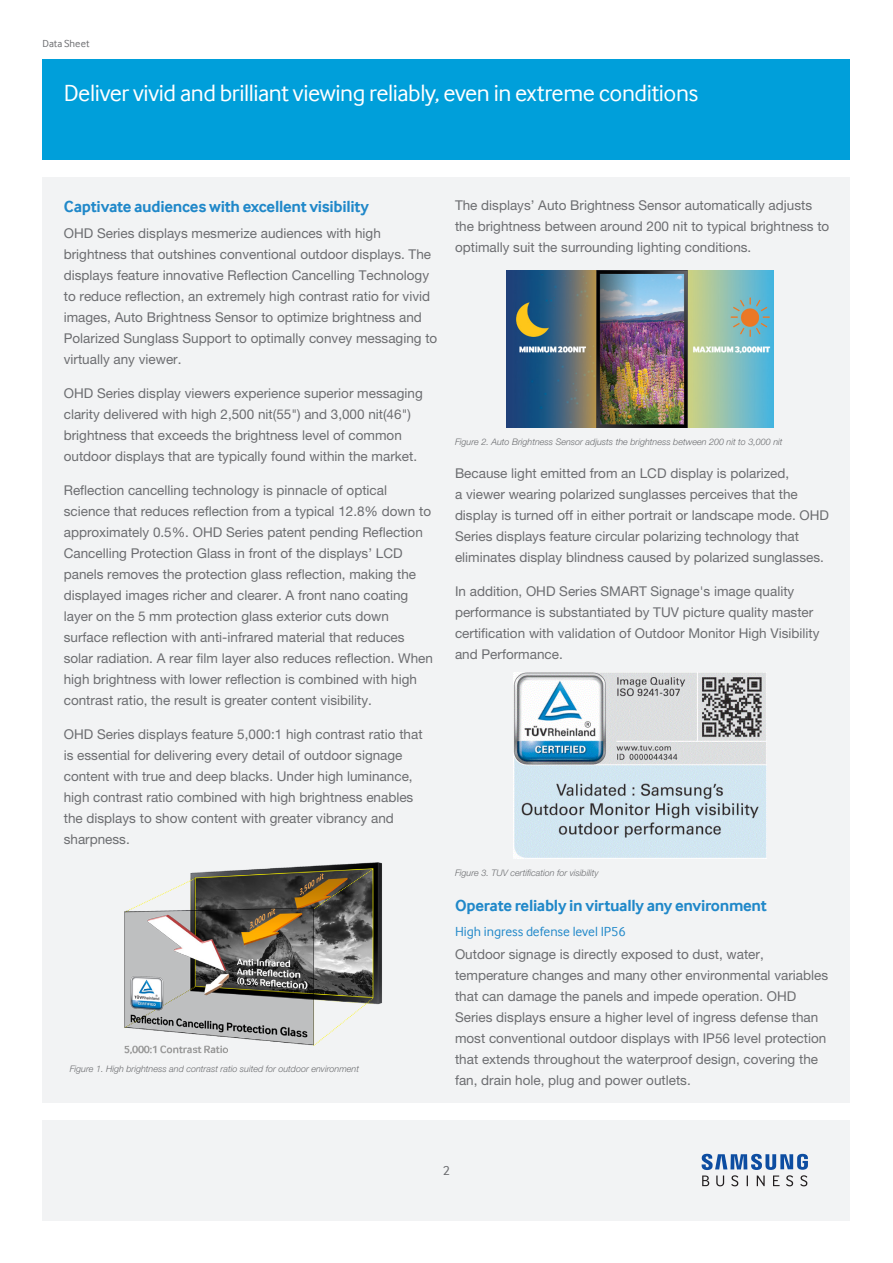
<style>
.page{position:relative;width:893px;height:1263px;background:#fff}
.page>*{position:absolute;margin:0;border:0;box-sizing:border-box;transform-origin:0 0}
.Header__inner_pages{font:24px "Samsung Inter Face";letter-spacing:-.02em;color:#fff}
.Heading_1{font:700 16.5px "Samsung Inter Face";letter-spacing:-.02em;color:#2088c9}
.Body_copy{font:13.5px/21px "Helvetica Neue LT Pro";color:#6c6d70}
.Heading_2{font:13.5px "Samsung Inter Face";color:#2088c9}
.t1{font:13.5px "Samsung Inter Face";color:#6c6d70}
.t2{font:10.5px "Samsung Inter Face";letter-spacing:.005em;color:#6c6d70}
.Figure{font:italic 300 9px "Helvetica Neue LT Pro";color:#6c6d70}
</style>
<div class="page">
<div style="left:43px;top:1120px;width:807px;height:100px;background:#f2f3f4"></div>
<div style="left:43px;top:60px;width:807px;height:100px;background:#009fda"></div>
<div style="left:43px;top:177px;width:807px;height:926px;background:#f2f3f4"></div>
<svg style="left:702px;top:1154px;width:106px;height:32px"></svg>
<img style="left:124px;top:862px;width:258px;height:192px">
<img style="left:506px;top:271px;width:268px;height:156px">
<img style="left:513px;top:672px;width:253px;height:186px">
<p class="t2" style="left:43px;top:38px;width:48px">Data Sheet</p>
<p class="Header__inner_pages" style="left:64px;top:79px;width:636px">Deliver vivid and brilliant viewing reliably, even in extreme conditions</p>
<p class="Heading_1" style="left:64px;top:197px;width:307px">Captivate audiences with excellent visibility</p>
<p class="Body_copy" style="left:64px;top:223px;width:375px">OHD Series displays mesmerize audiences with high brightness that outshines conventional outdoor displays. The displays feature innovative Reflection Cancelling Technology to reduce reflection, an extremely high contrast ratio for vivid images, Auto Brightness Sensor to optimize brightness and Polarized Sunglass Support to optimally convey messaging to virtually any viewer.</p>
<p class="Body_copy" style="left:64px;top:382px;width:361px">OHD Series display viewers experience superior messaging clarity delivered with high 2,500 nit(55") and 3,000 nit(46") brightness that exceeds the brightness level of common outdoor displays that are typically found within the market.</p>
<p class="Body_copy" style="left:64px;top:479px;width:371px">Reflection cancelling technology is pinnacle of optical science that reduces reflection from a typical 12.8% down to approximately 0.5%. OHD Series patent pending Reflection Cancelling Protection Glass in front of the displays’ LCD panels removes the protection glass reflection, making the displayed images richer and clearer. A front nano coating layer on the 5 mm protection glass exterior cuts down surface reflection with anti-infrared material that reduces solar radiation. A rear film layer also reduces reflection. When high brightness with lower reflection is combined with high contrast ratio, the result is greater content visibility.</p>
<p class="Body_copy" style="left:64px;top:723px;width:360px">OHD Series displays feature 5,000:1 high contrast ratio that is essential for delivering every detail of outdoor signage content with true and deep blacks. Under high luminance, high contrast ratio combined with high brightness enables the displays to show content with greater vibrancy and sharpness.</p>
<p class="Figure" style="left:70px;top:1064px;width:291px">Figure 1. High brightness and contrast ratio suited for outdoor environment</p>
<p class="Body_copy" style="left:455px;top:195px;width:376px">The displays’ Auto Brightness Sensor automatically adjusts the brightness between around 200 nit to typical brightness to optimally suit the surrounding lighting conditions.</p>
<p class="Figure" style="left:455px;top:437px;width:329px">Figure 2. Auto Brightness Sensor adjusts the brightness between 200 nit to 3,000 nit</p>
<p class="Body_copy" style="left:455px;top:463px;width:375px">Because light emitted from an LCD display is polarized,<br>a viewer wearing polarized sunglasses perceives that the display is turned off in either portrait or landscape mode. OHD Series displays feature circular polarizing technology that eliminates display blindness caused by polarized sunglasses.</p>
<p class="Body_copy" style="left:455px;top:580px;width:366px">In addition, OHD Series SMART Signage's image quality performance is substantiated by TUV picture quality master certification with validation of Outdoor Monitor High Visibility and Performance.</p>
<p class="Figure" style="left:455px;top:868px;width:145px">Figure 3. TUV certification for visibility</p>
<p class="Heading_1" style="left:455px;top:895px;width:313px">Operate reliably in virtually any environment</p>
<p class="Heading_2" style="left:455px;top:924px;width:172px">High ingress defense level IP56</p>
<p class="Body_copy" style="left:455px;top:943px;width:375px">Outdoor signage is directly exposed to dust, water, temperature changes and many other environmental variables that can damage the panels and impede operation. OHD Series displays ensure a higher level of ingress defense than most conventional outdoor displays with IP56 level protection that extends throughout the waterproof design, covering the fan, drain hole, plug and power outlets.</p>
<p class="t1" style="left:443px;top:1162px;width:9px">2</p>
</div>
